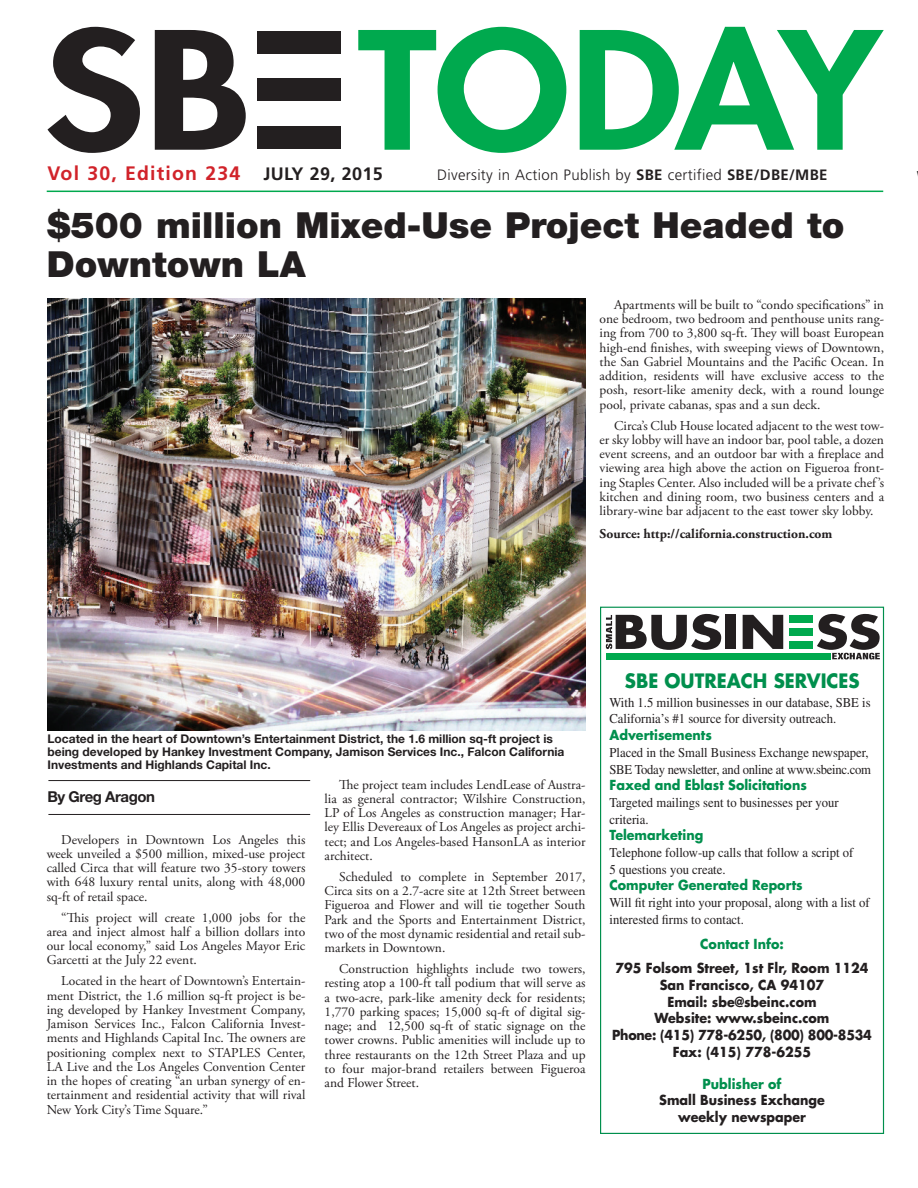
<style>
.page{position:relative;width:918px;height:1188px;background:#fff}
.page>*{position:absolute;margin:0;border:0;box-sizing:border-box;transform-origin:0 0}
.t1{font:900 36px/39px "Helvetica Neue LT Std";color:#231f20}
.t2{font:700 19.5px "Frutiger";letter-spacing:.06em;color:#d1232a}
.t3{font:700 19.35px "Futura";color:#008f4d;scale:.94 1}
.t4{font:300 15px "Frutiger";letter-spacing:.02em;color:#231f20}
.t5{font:700 15px "Helvetica Neue LT Std";letter-spacing:-.03em;color:#231f20}
.t6{font:13.5px/14.2px "Adobe Garamond Pro";color:#231f20;text-align:justify}
.t7{font:13.5px/16.6px "Times";color:#231f20;scale:.94 1}
.t8{font:700 13.5px/16.6px "Futura";color:#231f20;text-align:center;scale:.94 1}
.t9{font:700 13.5px "Futura";color:#008f4d;scale:.94 1}
.t10{font:700 13.5px "Adobe Garamond Pro";color:#231f20}
.t11{font:700 12px/12.8px "Helvetica Neue LT Std";color:#231f20}
.s1{font-size:18px;color:#231f20}
.s2{font-weight:700}
</style>
<div class="page">
<hr style="left:47px;top:191px;width:836px;height:1px;background:#00a94e">
<div style="left:600px;top:607px;width:284px;height:527px;background:#fff;border:1px solid #008f4d"></div>
<div style="left:606px;top:653px;width:224px;height:6px;background:#00a94e"></div>
<div style="left:726px;top:615px;width:10px;height:34px;background:#231f20"></div>
<svg style="left:743px;top:615px;width:40px;height:34px"></svg>
<div style="left:790px;top:615px;width:23px;height:7px;background:#00a94e"></div>
<div style="left:790px;top:628px;width:23px;height:8px;background:#00a94e"></div>
<div style="left:790px;top:641px;width:23px;height:8px;background:#00a94e"></div>
<svg style="left:606px;top:614px;width:115px;height:36px"></svg>
<svg style="left:817px;top:614px;width:63px;height:45px"></svg>
<hr style="left:48px;top:814px;width:262px;height:1px;background:#231f20">
<hr style="left:48px;top:780px;width:262px;height:1px;background:#231f20">
<div style="left:257px;top:126px;width:84px;height:22px;background:#231f20"></div>
<div style="left:257px;top:78px;width:84px;height:23px;background:#231f20"></div>
<div style="left:257px;top:31px;width:84px;height:22px;background:#231f20"></div>
<svg style="left:47px;top:27px;width:93px;height:126px"></svg>
<svg style="left:155px;top:30px;width:91px;height:120px"></svg>
<svg style="left:358px;top:27px;width:208px;height:126px"></svg>
<svg style="left:580px;top:27px;width:304px;height:123px"></svg>
<img style="left:47px;top:299px;width:539px;height:432px">
<h2 class="t2" style="left:47px;top:162px;width:337px">Vol 30, Edition 234 <span class="s1">JULY 29, 2015</span></h2>
<p class="t4" style="left:437px;top:166px;width:392px">Diversity in Action Publish by <span class="s2">SBE</span> certified <span class="s2">SBE/DBE/MBE</span></p>
<h1 class="t1" style="left:47px;top:205px;width:799px">$500 million Mixed-Use Project Headed to<br>Downtown LA</h1>
<p class="t6" style="left:600px;top:298px;width:286px;text-indent:15px">Apartments will be built to “condo specifications” in one bedroom, two bedroom and penthouse units rang&shy;ing from 700 to 3,800 sq-ft. They will boast European high-end finishes, with sweeping views of Downtown, the San Gabriel Mountains and the Pacific Ocean. In addition, residents will have exclusive access to the posh, resort-like amenity deck, with a round lounge pool, private cabanas, spas and a sun deck.</p>
<p class="t6" style="left:600px;top:419px;width:286px;text-indent:15px">Circa’s Club House located adjacent to the west tow&shy;er sky lobby will have an indoor bar, pool table, a dozen event screens, and an outdoor bar with a fireplace and viewing area high above the action on Figueroa front&shy;ing Staples Center. Also included will be a private chef’s kitchen and dining room, two business centers and a library-wine bar adjacent to the east tower sky lobby.</p>
<p class="t10" style="left:600px;top:526px;width:234px">Source: http://california.construction.com</p>
<p class="t11" style="left:47px;top:732px;width:519px">Located in the heart of Downtown’s Entertainment District, the 1.6 million sq-ft project is being developed by Hankey Investment Company, Jamison Services Inc., Falcon California<br>Investments and Highlands Capital Inc.</p>
<p class="t5" style="left:47px;top:788px;width:109px">By Greg Aragon</p>
<p class="t6" style="left:47px;top:833px;width:260px;text-indent:15px">Developers in Downtown Los Angeles this week unveiled a $500 million, mixed-use project called Circa that will feature two 35-story towers with 648 luxury rental units, along with 48,000 sq-ft of retail space.</p>
<p class="t6" style="left:47px;top:911px;width:260px;text-indent:15px">“This project will create 1,000 jobs for the area and inject almost half a billion dollars into our local economy,” said Los Angeles Mayor Eric Garcetti at the July 22 event.</p>
<p class="t6" style="left:47px;top:974px;width:260px;text-indent:15px">Located in the heart of Downtown’s Entertain&shy;ment District, the 1.6 million sq-ft project is be&shy;ing developed by Hankey Investment Company, Jamison Services Inc., Falcon California Invest&shy;ments and Highlands Capital Inc. The owners are positioning complex next to STAPLES Center, LA Live and the Los Angeles Convention Center in the hopes of creating “an urban synergy of en&shy;tertainment and residential activity that will rival New York City’s Time Square.”</p>
<p class="t6" style="left:325px;top:778px;width:262px;text-indent:15px">The project team includes LendLease of Austra&shy;lia as general contractor; Wilshire Construction, LP of Los Angeles as construction manager; Har&shy;ley Ellis Devereaux of Los Angeles as project archi&shy;tect; and Los Angeles-based HansonLA as interior architect.</p>
<p class="t6" style="left:325px;top:870px;width:262px;text-indent:15px">Scheduled to complete in September 2017, Circa sits on a 2.7-acre site at 12th Street between Figueroa and Flower and will tie together South Park and the Sports and Entertainment District, two of the most dynamic residential and retail sub&shy;markets in Downtown.</p>
<p class="t6" style="left:325px;top:962px;width:262px;text-indent:15px">Construction highlights include two towers, resting atop a 100-ft tall podium that will serve as a two-acre, park-like amenity deck for residents; 1,770 parking spaces; 15,000 sq-ft of digital sig&shy;nage; and 12,500 sq-ft of static signage on the tower crowns. Public amenities will include up to three restaurants on the 12th Street Plaza and up to four major-brand retailers between Figueroa and Flower Street.</p>
<h3 class="t3" style="left:625px;top:668px;width:88px">SBE Outreac</h3>
<h3 class="t3" style="left:753px;top:668px;width:84px">h Services</h3>
<p class="t7" style="left:610px;top:694px;width:279px">With 1.5 million businesses in our database, SBE is<br>California’s #1 source for diversity outreach.</p>
<p class="t9" style="left:610px;top:726px;width:110px">Advertisements</p>
<p class="t7" style="left:610px;top:744px;width:280px">Placed in the Small Business Exchange newspaper,<br>SBE Today newsletter, and online at www.sbeinc.com</p>
<p class="t9" style="left:610px;top:776px;width:211px">Faxed and Eblast Solicitations</p>
<p class="t7" style="left:610px;top:794px;width:246px">Targeted mailings sent to businesses per your criteria.</p>
<p class="t9" style="left:610px;top:826px;width:101px">Telemarketing</p>
<p class="t7" style="left:610px;top:844px;width:261px">Telephone follow-up calls that follow a script of<br>5 questions you create.</p>
<p class="t9" style="left:610px;top:876px;width:207px">Computer Generated Reports</p>
<p class="t7" style="left:610px;top:894px;width:278px">Will fit right into your proposal, along with a list of interested firms to contact.</p>
<p class="t9" style="left:700px;top:934px;width:90px">Contact Info:</p>
<p class="t8" style="left:612px;top:960px;width:278px">795 Folsom Street, 1st Flr, Room 1124<br>San Francisco, CA 94107<br>Email: sbe@sbeinc.com<br>Website: www.sbeinc.com<br>Phone: (415) 778-6250, (800) 800-8534<br>Fax: (415) 778-6255</p>
<p class="t9" style="left:703px;top:1075px;width:86px">Publisher of</p>
<p class="t8" style="left:659px;top:1092px;width:178px">Small Business Exchange weekly newspaper</p>
</div>
